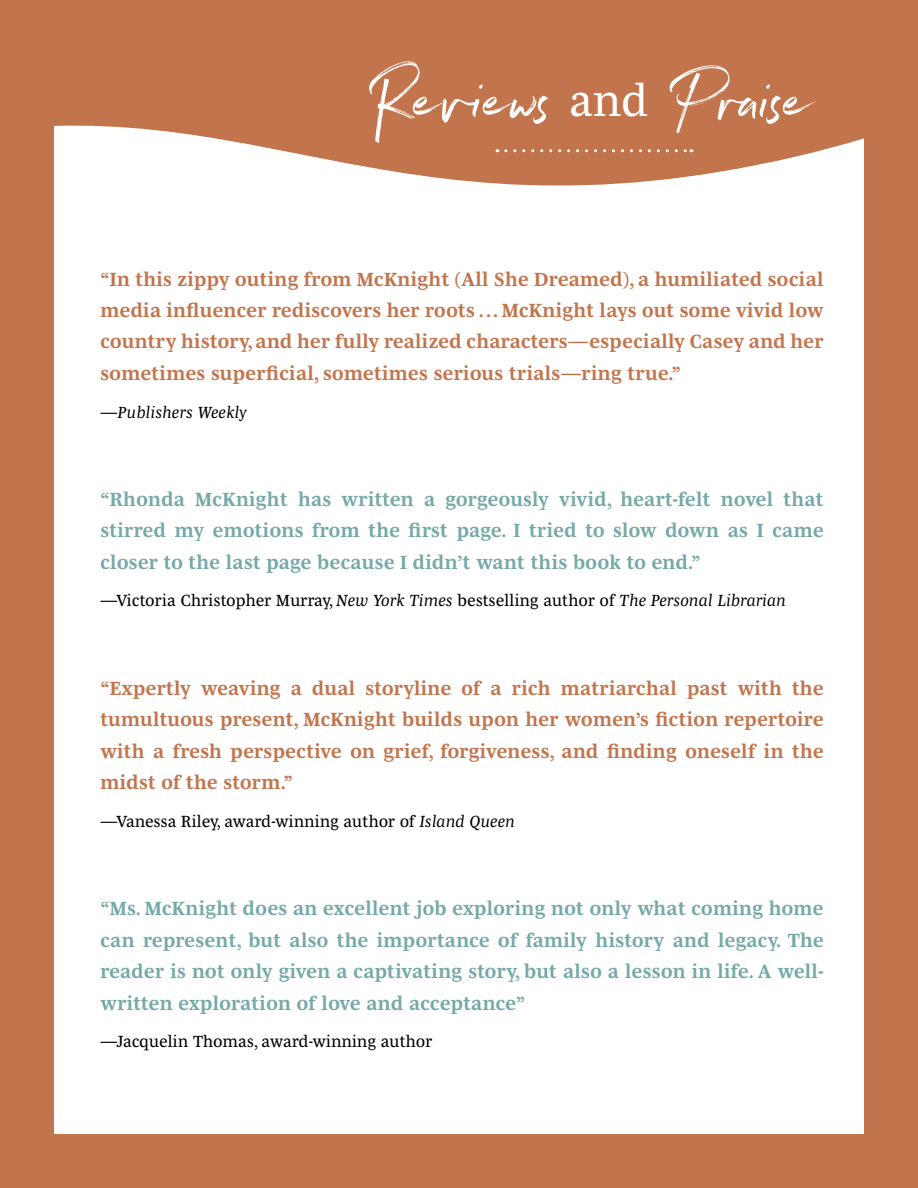
<style>
.page{position:relative;width:918px;height:1188px;background:#c2754d}
.page>*{position:absolute;margin:0;border:0;box-sizing:border-box;transform-origin:0 0}
.t1{font:82.5px "Northwell Alt";color:#fff}
.t2{font:700 19.5px/31.5px "Mencken Std Text";letter-spacing:.02em;color:#c2754d;text-align:justify}
.t3{font:700 19.5px/31.5px "Mencken Std Text";letter-spacing:.02em;color:#75a9a8;text-align:justify}
.t4{font:16.5px "Mencken Std Text";letter-spacing:.02em;color:#000}
.t5{font:italic 16.5px "Mencken Std Text";letter-spacing:.02em;color:#000}
.s1{font-family:"Mencken Std Text";font-size:45px}
.s2{font-style:normal}
.s3{font-style:italic}
</style>
<div class="page">
<div style="left:54px;top:54px;width:810px;height:1080px;background:#fff"></div>
<svg style="left:54px;top:54px;width:810px;height:132px;fill:#c2754d"></svg>
<svg style="left:506px;top:149px;width:186px;height:3px"></svg>
<h1 class="t1" style="left:374px;top:39px;width:441px">Reviews <span class="s1">and</span> Praise</h1>
<p class="t2" style="left:100px;top:263px;width:725px">“In this zippy outing from McKnight (All She Dreamed), a humiliated social media influencer rediscovers her roots . . . McKnight lays out some vivid low country history, and her fully realized characters—especially Casey and her sometimes superficial, sometimes serious trials—ring true.”</p>
<p class="t5" style="left:100px;top:402px;width:148px"><span class="s2">—</span>Publishers Weekly</p>
<p class="t3" style="left:100px;top:483px;width:725px">“Rhonda McKnight has written a gorgeously vivid, heart-felt novel that stirred my emotions from the first page. I tried to slow down as I came closer to the last page because I didn’t want this book to end.”</p>
<p class="t4" style="left:100px;top:591px;width:687px">—Victoria Christopher Murray, <span class="s3">New York Times</span> bestselling author of <span class="s3">The Personal Librarian</span></p>
<p class="t2" style="left:100px;top:672px;width:725px">“Expertly weaving a dual storyline of a rich matriarchal past with the tumultuous present, McKnight builds upon her women’s fiction repertoire with a fresh perspective on grief, forgiveness, and finding oneself in the midst of the storm.”</p>
<p class="t4" style="left:100px;top:812px;width:416px">—Vanessa Riley, award-winning author of <span class="s3">Island Queen</span></p>
<p class="t3" style="left:100px;top:892px;width:725px">“Ms. McKnight does an excellent job exploring not only what coming home can represent, but also the importance of family history and legacy. The reader is not only given a captivating story, but also a lesson in life. A well&shy;written exploration of love and acceptance”</p>
<p class="t4" style="left:100px;top:1032px;width:333px">—Jacquelin Thomas, award-winning author</p>
</div>
